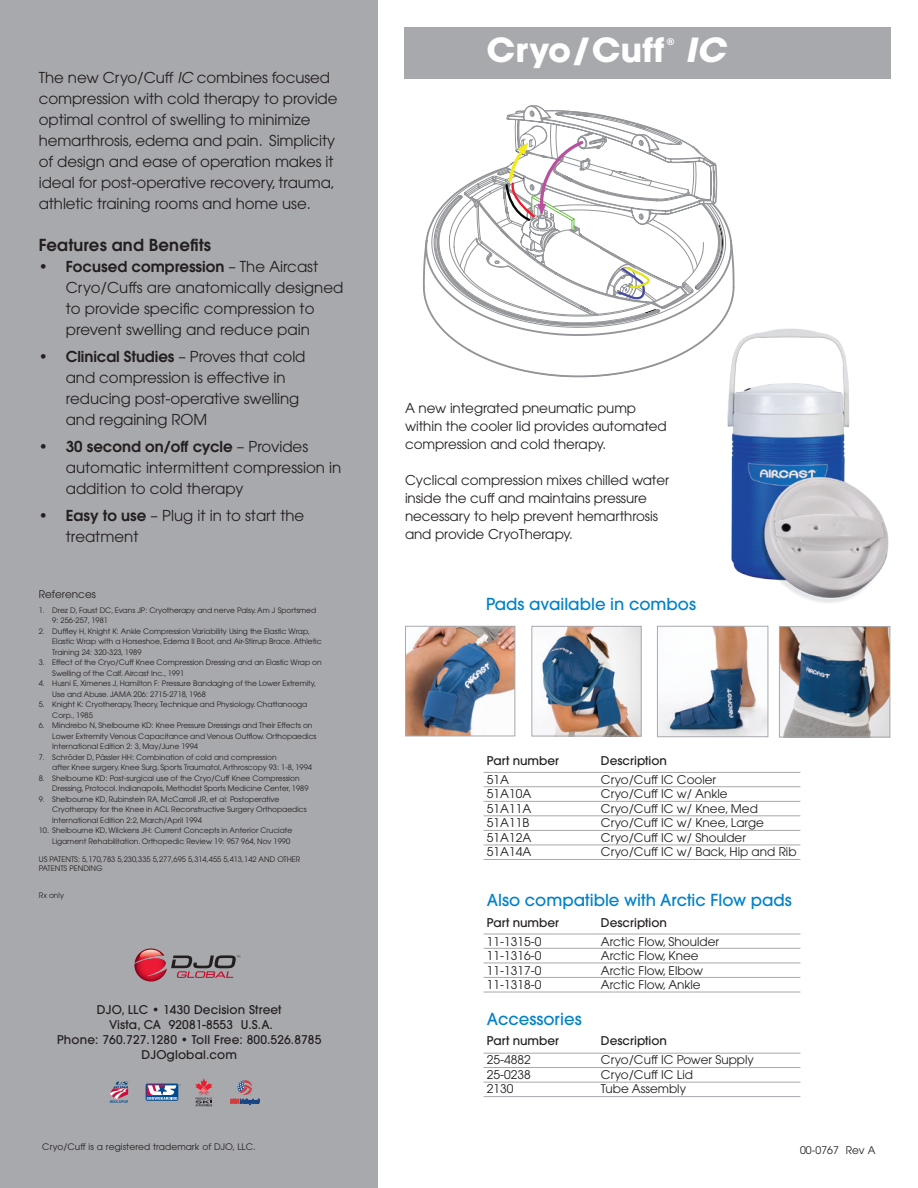
<style>
.page{position:relative;width:918px;height:1188px;background:#fff}
.page>*{position:absolute;margin:0;border:0;box-sizing:border-box;transform-origin:0 0}
.t1{font:700 33px "Avant Garde";color:#fff;scale:1.05 1}
.t2{font:italic 700 33px "Avant Garde";color:#fff;scale:1.05 1}
.t3{font:500 16.5px "Avant Garde";color:#0082c8}
.t4{font:600 16.5px "Avant Garde";letter-spacing:.01em;color:#231f20}
.t5{font:15px/21px "Avant Garde";letter-spacing:-.005em;color:#231f20}
.t6{font:13.5px/18px "Avant Garde";letter-spacing:-.005em;color:#231f20}
.t7{font:12px "Avant Garde";color:#231f20}
.t8{font:500 12px/15px "Avant Garde";letter-spacing:.01em;color:#231f20;text-align:center}
.t9{font:10.5px "Avant Garde";color:#231f20}
.t10{font:9px "Avant Garde";letter-spacing:.01em;color:#231f20}
.t11{font:700 9px "Avant Garde";color:#fff;scale:1.05 1}
.t12{font:7.5px/10.5px "Avant Garde";color:#231f20}
.s1{font-style:italic}
.s2{font-weight:600}
</style>
<div class="page">
<hr style="left:484px;top:772px;width:316px;height:1px;background:#a8a9ad">
<hr style="left:484px;top:786px;width:316px;height:1px;background:#a8a9ad">
<hr style="left:484px;top:801px;width:316px;height:1px;background:#a8a9ad">
<hr style="left:484px;top:816px;width:316px;height:1px;background:#a8a9ad">
<hr style="left:484px;top:830px;width:316px;height:1px;background:#a8a9ad">
<hr style="left:484px;top:845px;width:316px;height:1px;background:#a8a9ad">
<hr style="left:484px;top:859px;width:316px;height:1px;background:#a8a9ad">
<hr style="left:484px;top:1053px;width:316px;height:1px;background:#a8a9ad">
<hr style="left:484px;top:1067px;width:316px;height:1px;background:#a8a9ad">
<hr style="left:484px;top:1082px;width:316px;height:1px;background:#a8a9ad">
<hr style="left:484px;top:1096px;width:316px;height:1px;background:#a8a9ad">
<hr style="left:484px;top:934px;width:316px;height:1px;background:#a8a9ad">
<hr style="left:484px;top:948px;width:316px;height:1px;background:#a8a9ad">
<hr style="left:484px;top:963px;width:316px;height:1px;background:#a8a9ad">
<hr style="left:484px;top:977px;width:316px;height:1px;background:#a8a9ad">
<hr style="left:484px;top:992px;width:316px;height:1px;background:#a8a9ad">
<div style="left:0;top:0;width:378px;height:1188px;background:#a8a9ad"></div>
<svg style="left:134px;top:949px;width:106px;height:33px"></svg>
<img style="left:407px;top:628px;width:106px;height:106px">
<div style="left:405px;top:626px;width:110px;height:110px;border:1px solid #a8a9ad"></div>
<img style="left:542px;top:628px;width:97px;height:106px">
<div style="left:532px;top:626px;width:109px;height:110px;border:1px solid #a8a9ad"></div>
<img style="left:781px;top:628px;width:107px;height:107px">
<div style="left:779px;top:626px;width:111px;height:111px;border:1px solid #a8a9ad"></div>
<svg style="left:423px;top:105px;width:312px;height:272px"></svg>
<svg style="left:110px;top:1081px;width:20px;height:22px"></svg>
<svg style="left:146px;top:1084px;width:32px;height:17px"></svg>
<svg style="left:147px;top:1085px;width:34px;height:15px"></svg>
<svg style="left:195px;top:1078px;width:18px;height:28px"></svg>
<svg style="left:230px;top:1080px;width:30px;height:25px"></svg>
<img style="left:659px;top:628px;width:107px;height:107px">
<div style="left:657px;top:626px;width:111px;height:111px;border:1px solid #a8a9ad"></div>
<img style="left:655px;top:315px;width:234px;height:288px">
<div style="left:404px;top:28px;width:486px;height:51px;background:#a8a9ad"></div>
<p class="t5" style="left:39px;top:67px;width:300px">The new Cryo/Cuff <span class="s1">IC</span> combines focused compression with cold therapy to provide optimal control of swelling to minimize hemarthrosis, edema and pain. Simplicity of design and ease of operation makes it ideal for post-operative recovery, trauma, athletic training rooms and home use.</p>
<p class="t4" style="left:39px;top:235px;width:174px">Features and Benefits</p>
<p class="t5" style="left:66px;top:256px;width:279px;text-indent:-27px">• <span class="s2">Focused compression</span> – The Aircast Cryo/Cuffs are anatomically designed to provide specific compression to prevent swelling and reduce pain</p>
<p class="t5" style="left:66px;top:346px;width:241px;text-indent:-27px">• <span class="s2">Clinical Studies</span> – Proves that cold and compression is effective in reducing post-operative swelling and regaining ROM</p>
<p class="t5" style="left:66px;top:436px;width:277px;text-indent:-27px">• <span class="s2">30 second on/off cycle</span> – Provides automatic intermittent compression in addition to cold therapy</p>
<p class="t5" style="left:66px;top:505px;width:240px;text-indent:-27px">• <span class="s2">Easy to use</span> – Plug it in to start the treatment</p>
<p class="t9" style="left:39px;top:588px;width:59px">References</p>
<p class="t12" style="left:52px;top:605px;width:266px;text-indent:-14px">1. Drez D, Faust DC, Evans JP: Cryotherapy and nerve Palsy. Am J Sportsmed<br>9: 256-257, 1981</p>
<p class="t12" style="left:52px;top:626px;width:271px;text-indent:-14px">2. Duffley H, Knight K: Ankle Compression Variability Using the Elastic Wrap,<br>Elastic Wrap with a Horseshoe, Edema II Boot, and Air-Stirrup Brace. Athletic<br>Training 24: 320-323, 1989</p>
<p class="t12" style="left:52px;top:657px;width:271px;text-indent:-14px">3. Effect of the Cryo/Cuff Knee Compression Dressing and an Elastic Wrap on<br>Swelling of the Calf. Aircast Inc., 1991</p>
<p class="t12" style="left:52px;top:678px;width:265px;text-indent:-14px">4. Husni E, Ximenes J, Hamilton F: Pressure Bandaging of the Lower Extremity,<br>Use and Abuse. JAMA 206: 2715-2718, 1968</p>
<p class="t12" style="left:52px;top:699px;width:257px;text-indent:-14px">5. Knight K: Cryotherapy, Theory, Technique and Physiology. Chattanooga<br>Corp., 1985</p>
<p class="t12" style="left:52px;top:720px;width:266px;text-indent:-14px">6. Mindrebo N, Shelbourne KD: Knee Pressure Dressings and Their Effects on<br>Lower Extremity Venous Capacitance and Venous Outflow. Orthopaedics<br>International Edition 2: 3, May/June 1994</p>
<p class="t12" style="left:52px;top:752px;width:261px;text-indent:-14px">7. Schrõder D, Pässler HH: Combination of cold and compression<br>after Knee surgery. Knee Surg. Sports Traumatol, Arthroscopy 93: 1-8, 1994</p>
<p class="t12" style="left:52px;top:773px;width:258px;text-indent:-14px">8. Shelbourne KD: Post-surgical use of the Cryo/Cuff Knee Compression<br>Dressing, Protocol. Indianapolis, Methodist Sports Medicine Center, 1989</p>
<p class="t12" style="left:52px;top:794px;width:256px;text-indent:-14px">9. Shelbourne KD, Rubinstein RA, McCarroll JR, et al: Postoperative<br>Cryotherapy for the Knee in ACL Reconstructive Surgery Orthopaedics<br>International Edition 2:2, March/April 1994</p>
<p class="t12" style="left:39px;top:825px;width:255px;text-align:right">10. Shelbourne KD, Wilckens JH: Current Concepts in Anterior Cruciate<br>Ligament Rehabilitation. Orthopedic Review 19: 957 964, Nov 1990</p>
<p class="t12" style="left:39px;top:854px;width:263px;line-height:9px">US PATENTS: 5,170,783 5,230,335 5,277,695 5,314,455 5,413,142 AND OTHER<br>PATENTS PENDING</p>
<p class="t12" style="left:39px;top:890px;width:27px">Rx only</p>
<p class="t8" style="left:57px;top:1002px;width:266px">DJO, LLC • 1430 Decision Street<br>Vista, CA 92081-8553 U.S.A.<br>Phone: 760.727.1280 • Toll Free: 800.526.8785<br>DJOglobal.com</p>
<p class="t10" style="left:42px;top:1141px;width:215px">Cryo/Cuff is a registered trademark of DJO, LLC.</p>
<p class="t1" style="left:487px;top:28px;width:171px">Cryo/Cuff</p>
<p class="t11" style="left:667px;top:36px;width:9px">®</p>
<p class="t2" style="left:685px;top:28px;width:40px">IC</p>
<p class="t6" style="left:405px;top:399px;width:263px">A new integrated pneumatic pump within the cooler lid provides automated compression and cold therapy.</p>
<p class="t6" style="left:405px;top:471px;width:266px">Cyclical compression mixes chilled water inside the cuff and maintains pressure necessary to help prevent hemarthrosis and provide CryoTherapy.</p>
<p class="t3" style="left:486px;top:594px;width:212px">Pads available in combos</p>
<p class="t8" style="left:487px;top:753px;width:73px">Part number</p>
<p class="t8" style="left:601px;top:753px;width:68px">Description</p>
<p class="t7" style="left:487px;top:773px;width:24px">51A</p>
<p class="t7" style="left:601px;top:773px;width:117px">Cryo/Cuff IC Cooler</p>
<p class="t7" style="left:487px;top:787px;width:46px">51A10A</p>
<p class="t7" style="left:601px;top:787px;width:128px">Cryo/Cuff IC w/ Ankle</p>
<p class="t7" style="left:487px;top:801px;width:46px">51A11A</p>
<p class="t7" style="left:601px;top:801px;width:158px">Cryo/Cuff IC w/ Knee, Med</p>
<p class="t7" style="left:487px;top:816px;width:44px">51A11B</p>
<p class="t7" style="left:601px;top:816px;width:164px">Cryo/Cuff IC w/ Knee, Large</p>
<p class="t7" style="left:487px;top:830px;width:46px">51A12A</p>
<p class="t7" style="left:601px;top:830px;width:147px">Cryo/Cuff IC w/ Shoulder</p>
<p class="t7" style="left:487px;top:845px;width:46px">51A14A</p>
<p class="t7" style="left:601px;top:845px;width:197px">Cryo/Cuff IC w/ Back, Hip and Rib</p>
<p class="t3" style="left:487px;top:890px;width:306px">Also compatible with Arctic Flow pads</p>
<p class="t8" style="left:487px;top:915px;width:73px">Part number</p>
<p class="t8" style="left:601px;top:915px;width:68px">Description</p>
<p class="t7" style="left:487px;top:934px;width:56px">11-1315-0</p>
<p class="t7" style="left:601px;top:934px;width:120px">Arctic Flow, Shoulder</p>
<p class="t7" style="left:487px;top:949px;width:56px">11-1316-0</p>
<p class="t7" style="left:601px;top:949px;width:99px">Arctic Flow, Knee</p>
<p class="t7" style="left:487px;top:963px;width:56px">11-1317-0</p>
<p class="t7" style="left:601px;top:963px;width:104px">Arctic Flow, Elbow</p>
<p class="t7" style="left:487px;top:978px;width:56px">11-1318-0</p>
<p class="t7" style="left:601px;top:978px;width:101px">Arctic Flow, Ankle</p>
<p class="t3" style="left:487px;top:1009px;width:96px">Accessories</p>
<p class="t8" style="left:487px;top:1034px;width:73px">Part number</p>
<p class="t8" style="left:601px;top:1034px;width:68px">Description</p>
<p class="t7" style="left:487px;top:1053px;width:45px">25-4882</p>
<p class="t7" style="left:601px;top:1053px;width:154px">Cryo/Cuff IC Power Supply</p>
<p class="t7" style="left:487px;top:1067px;width:45px">25-0238</p>
<p class="t7" style="left:601px;top:1067px;width:94px">Cryo/Cuff IC Lid</p>
<p class="t7" style="left:487px;top:1082px;width:28px">2130</p>
<p class="t7" style="left:601px;top:1082px;width:87px">Tube Assembly</p>
<p class="t9" style="left:800px;top:1144px;width:77px">00-0767 Rev A</p>
</div>
